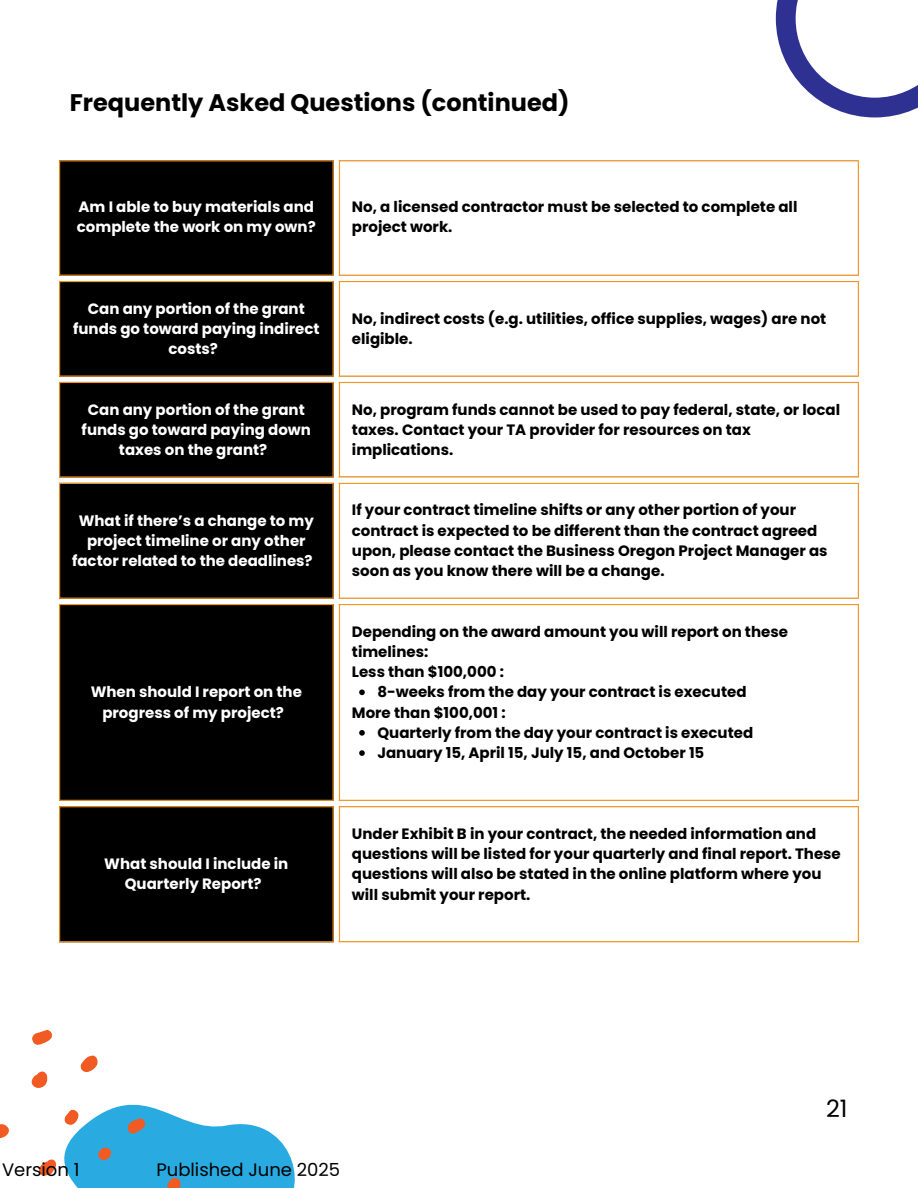
<style>
.page{position:relative;width:918px;height:1188px;background:#fff}
.page>*{position:absolute;margin:0;border:0;box-sizing:border-box;transform-origin:0 0}
.t1{font:700 24px "Poppins";color:#000}
.t2{font:24px "Poppins";color:#000}
.t3{font:18px "Poppins";color:#000}
.t4{font:700 15px/20.2px "Poppins";color:#000}
.t5{font:700 15px/20.2px "Poppins";color:#fff;text-align:center}
</style>
<div class="page">
<div style="left:59px;top:161px;width:275px;height:780px;background:#000"></div>
<svg style="left:339px;top:161px;width:520px;height:780px"></svg>
<svg style="left:359px;top:690px;width:6px;height:5px"></svg>
<svg style="left:359px;top:730px;width:6px;height:6px"></svg>
<svg style="left:359px;top:750px;width:6px;height:6px"></svg>
<hr style="left:59px;top:161px;width:1px;height:114px;background:#f7941d">
<hr style="left:333px;top:161px;width:1px;height:114px;background:#f7941d">
<hr style="left:59px;top:160px;width:275px;height:1px;background:#f7941d">
<hr style="left:59px;top:275px;width:275px;height:1px;background:#f7941d">
<hr style="left:339px;top:161px;width:1px;height:114px;background:#f7941d">
<hr style="left:858px;top:161px;width:1px;height:114px;background:#f7941d">
<hr style="left:339px;top:160px;width:520px;height:1px;background:#f7941d">
<hr style="left:339px;top:275px;width:520px;height:1px;background:#f7941d">
<hr style="left:59px;top:282px;width:1px;height:94px;background:#f7941d">
<hr style="left:333px;top:282px;width:1px;height:94px;background:#f7941d">
<hr style="left:59px;top:281px;width:275px;height:1px;background:#f7941d">
<hr style="left:59px;top:376px;width:275px;height:1px;background:#f7941d">
<hr style="left:339px;top:282px;width:1px;height:94px;background:#f7941d">
<hr style="left:858px;top:282px;width:1px;height:94px;background:#f7941d">
<hr style="left:339px;top:281px;width:520px;height:1px;background:#f7941d">
<hr style="left:339px;top:376px;width:520px;height:1px;background:#f7941d">
<hr style="left:59px;top:383px;width:1px;height:93px;background:#f7941d">
<hr style="left:333px;top:383px;width:1px;height:93px;background:#f7941d">
<hr style="left:59px;top:382px;width:275px;height:1px;background:#f7941d">
<hr style="left:59px;top:476px;width:275px;height:2px;background:#f7941d">
<hr style="left:339px;top:383px;width:1px;height:93px;background:#f7941d">
<hr style="left:858px;top:383px;width:1px;height:93px;background:#f7941d">
<hr style="left:339px;top:382px;width:520px;height:1px;background:#f7941d">
<hr style="left:339px;top:476px;width:520px;height:2px;background:#f7941d">
<hr style="left:59px;top:484px;width:1px;height:114px;background:#f7941d">
<hr style="left:333px;top:484px;width:1px;height:114px;background:#f7941d">
<hr style="left:59px;top:483px;width:275px;height:1px;background:#f7941d">
<hr style="left:59px;top:598px;width:275px;height:1px;background:#f7941d">
<hr style="left:339px;top:484px;width:1px;height:114px;background:#f7941d">
<hr style="left:858px;top:484px;width:1px;height:114px;background:#f7941d">
<hr style="left:339px;top:483px;width:520px;height:1px;background:#f7941d">
<hr style="left:339px;top:598px;width:520px;height:1px;background:#f7941d">
<hr style="left:59px;top:605px;width:1px;height:195px;background:#f7941d">
<hr style="left:333px;top:605px;width:1px;height:195px;background:#f7941d">
<hr style="left:59px;top:604px;width:275px;height:1px;background:#f7941d">
<hr style="left:59px;top:800px;width:275px;height:1px;background:#f7941d">
<hr style="left:339px;top:605px;width:1px;height:195px;background:#f7941d">
<hr style="left:858px;top:605px;width:1px;height:195px;background:#f7941d">
<hr style="left:339px;top:604px;width:520px;height:1px;background:#f7941d">
<hr style="left:339px;top:800px;width:520px;height:1px;background:#f7941d">
<hr style="left:59px;top:807px;width:1px;height:134px;background:#f7941d">
<hr style="left:333px;top:807px;width:1px;height:134px;background:#f7941d">
<hr style="left:59px;top:806px;width:275px;height:1px;background:#f7941d">
<hr style="left:59px;top:941px;width:275px;height:1px;background:#f7941d">
<hr style="left:339px;top:807px;width:1px;height:134px;background:#f7941d">
<hr style="left:858px;top:807px;width:1px;height:134px;background:#f7941d">
<hr style="left:339px;top:806px;width:520px;height:1px;background:#f7941d">
<hr style="left:339px;top:941px;width:520px;height:1px;background:#f7941d">
<svg style="left:206px;top:1124px;width:89px;height:64px;background:#43b5e5"></svg>
<svg style="left:0;top:1029px;width:206px;height:159px"></svg>
<svg style="left:776px;top:0;width:142px;height:117px"></svg>
<h1 class="t1" style="left:70px;top:86px;width:501px">Frequently Asked Questions (continued)</h1>
<p class="t5" style="left:77px;top:197px;width:240px;text-align:left">Am I able to buy materials and complete the work on my own?</p>
<p class="t4" style="left:352px;top:197px;width:447px">No, a licensed contractor must be selected to complete all project work.</p>
<p class="t5" style="left:73px;top:298px;width:248px">Can any portion of the grant funds go toward paying indirect costs?</p>
<p class="t4" style="left:352px;top:308px;width:476px">No, indirect costs (e.g. utilities, office supplies, wages) are not eligible.</p>
<p class="t5" style="left:82px;top:399px;width:231px">Can any portion of the grant funds go toward paying down taxes on the grant?</p>
<p class="t4" style="left:352px;top:399px;width:490px">No, program funds cannot be used to pay federal, state, or local taxes. Contact your TA provider for resources on tax implications.</p>
<p class="t5" style="left:72px;top:510px;width:243px">What if there’s a change to my project timeline or any other factor related to the deadlines?</p>
<p class="t4" style="left:352px;top:500px;width:477px">If your contract timeline shifts or any other portion of your contract is expected to be different than the contract agreed upon, please contact the Business Oregon Project Manager as soon as you know there will be a change.</p>
<p class="t5" style="left:91px;top:682px;width:213px">When should I report on the progress of my project?</p>
<p class="t5" style="left:104px;top:854px;width:186px">What should I include in<br>Quarterly Report?</p>
<p class="t4" style="left:352px;top:621px;width:438px">Depending on the award amount you will report on these</p>
<p class="t4" style="left:352px;top:642px;width:78px">timelines:</p>
<p class="t4" style="left:352px;top:662px;width:154px">Less than $100,000 :</p>
<p class="t4" style="left:377px;top:682px;width:371px">8-weeks from the day your contract is executed</p>
<p class="t4" style="left:352px;top:702px;width:155px">More than $100,001 :</p>
<p class="t4" style="left:377px;top:723px;width:377px">Quarterly from the day your contract is executed</p>
<p class="t4" style="left:377px;top:743px;width:328px">January 15, April 15, July 15, and October 15</p>
<p class="t4" style="left:352px;top:823px;width:490px">Under Exhibit B in your contract, the needed information and questions will be listed for your quarterly and final report. These questions will also be stated in the online platform where you will submit your report.</p>
<p class="t3" style="left:2px;top:1157px;width:79px">Version 1</p>
<p class="t3" style="left:156px;top:1157px;width:185px">Published June 2025</p>
<h1 class="t2" style="left:826px;top:1092px;width:23px">21</h1>
</div>
